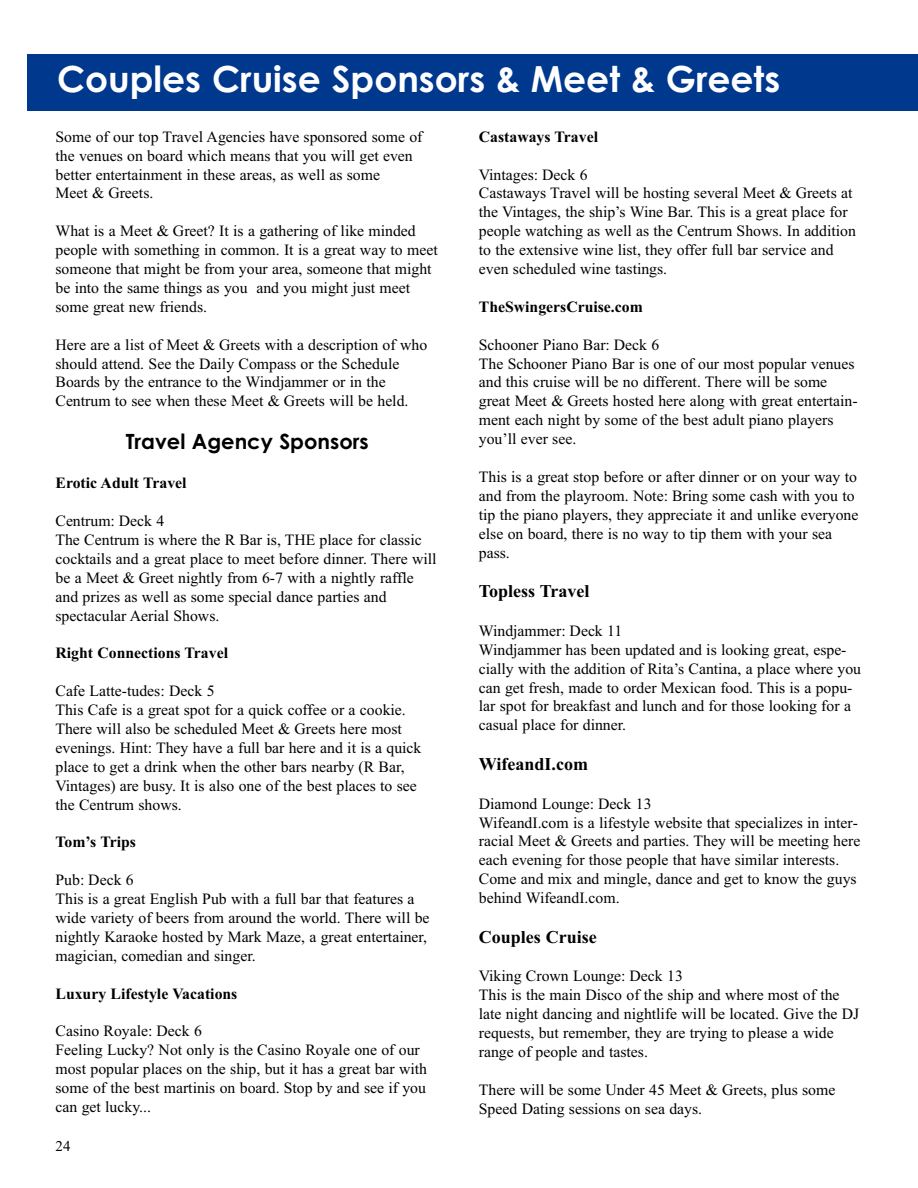
<style>
.page{position:relative;width:918px;height:1188px;background:#fff}
.page>*{position:absolute;margin:0;border:0;box-sizing:border-box;transform-origin:0 0}
.t1{font:700 36px "Century Gothic";color:#fff}
.t2{font:700 21px "Century Gothic";color:#000}
.t3{font:700 18px "Times New Roman";color:#000}
.t4{font:15.75px/18.9px "Times New Roman";color:#000}
.t5{font:700 15.75px "Times New Roman";color:#000}
.t6{font:15px "Times New Roman";color:#000}
</style>
<div class="page">
<div style="left:27px;top:54px;width:891px;height:56px;background:#00388e"></div>
<h1 class="t1" style="left:57px;top:58px;width:725px">Couples Cruise Sponsors &amp; Meet &amp; Greets</h1>
<p class="t4" style="left:56px;top:127px;width:369px">Some of our top Travel Agencies have sponsored some of the venues on board which means that you will get even better entertainment in these areas, as well as some<br>Meet &amp; Greets.</p>
<p class="t4" style="left:56px;top:221px;width:384px">What is a Meet &amp; Greet? It is a gathering of like minded people with something in common. It is a great way to meet someone that might be from your area, someone that might be into the same things as you and you might just meet some great new friends.</p>
<p class="t4" style="left:56px;top:335px;width:373px">Here are a list of Meet &amp; Greets with a description of who should attend. See the Daily Compass or the Schedule Boards by the entrance to the Windjammer or in the Centrum to see when these Meet &amp; Greets will be held.</p>
<h2 class="t2" style="left:126px;top:429px;width:245px">Travel Agency Sponsors</h2>
<p class="t5" style="left:56px;top:474px;width:133px">Erotic Adult Travel</p>
<p class="t4" style="left:56px;top:511px;width:383px">Centrum: Deck 4<br>The Centrum is where the R Bar is, THE place for classic cocktails and a great place to meet before dinner. There will be a Meet &amp; Greet nightly from 6-7 with a nightly raffle and prizes as well as some special dance parties and spectacular Aerial Shows.</p>
<p class="t5" style="left:56px;top:644px;width:174px">Right Connections Travel</p>
<p class="t4" style="left:56px;top:681px;width:368px">Cafe Latte-tudes: Deck 5<br>This Cafe is a great spot for a quick coffee or a cookie.<br>There will also be scheduled Meet &amp; Greets here most evenings. Hint: They have a full bar here and it is a quick place to get a drink when the other bars nearby (R Bar, Vintages) are busy. It is also one of the best places to see the Centrum shows.</p>
<p class="t5" style="left:56px;top:833px;width:82px">Tom’s Trips</p>
<p class="t4" style="left:56px;top:870px;width:376px">Pub: Deck 6<br>This is a great English Pub with a full bar that features a wide variety of beers from around the world. There will be nightly Karaoke hosted by Mark Maze, a great entertainer, magician, comedian and singer.</p>
<p class="t5" style="left:56px;top:984px;width:183px">Luxury Lifestyle Vacations</p>
<p class="t4" style="left:55px;top:1022px;width:373px">Casino Royale: Deck 6<br>Feeling Lucky? Not only is the Casino Royale one of our most popular places on the ship, but it has a great bar with some of the best martinis on board. Stop by and see if you can get lucky...</p>
<p class="t6" style="left:56px;top:1137px;width:16px">24</p>
<p class="t5" style="left:479px;top:127px;width:121px">Castaways Travel</p>
<p class="t4" style="left:479px;top:165px;width:379px">Vintages: Deck 6<br>Castaways Travel will be hosting several Meet &amp; Greets at the Vintages, the ship’s Wine Bar. This is a great place for people watching as well as the Centrum Shows. In addition to the extensive wine list, they offer full bar service and even scheduled wine tastings.</p>
<p class="t5" style="left:479px;top:297px;width:166px">TheSwingersCruise.com</p>
<p class="t4" style="left:479px;top:335px;width:380px">Schooner Piano Bar: Deck 6<br>The Schooner Piano Bar is one of our most popular venues and this cruise will be no different. There will be some great Meet &amp; Greets hosted here along with great entertain&shy;ment each night by some of the best adult piano players you’ll ever see.</p>
<p class="t4" style="left:479px;top:467px;width:381px">This is a great stop before or after dinner or on your way to and from the playroom. Note: Bring some cash with you to tip the piano players, they appreciate it and unlike everyone else on board, there is no way to tip them with your sea pass.</p>
<p class="t3" style="left:479px;top:580px;width:112px">Topless Travel</p>
<p class="t4" style="left:479px;top:621px;width:384px">Windjammer: Deck 11<br>Windjammer has been updated and is looking great, espe&shy;cially with the addition of Rita’s Cantina, a place where you can get fresh, made to order Mexican food. This is a popu&shy;lar spot for breakfast and lunch and for those looking for a casual place for dinner.</p>
<p class="t3" style="left:479px;top:753px;width:111px">WifeandI.com</p>
<p class="t4" style="left:479px;top:794px;width:383px">Diamond Lounge: Deck 13<br>WifeandI.com is a lifestyle website that specializes in inter&shy;racial Meet &amp; Greets and parties. They will be meeting here each evening for those people that have similar interests.<br>Come and mix and mingle, dance and get to know the guys behind WifeandI.com.</p>
<p class="t3" style="left:479px;top:926px;width:119px">Couples Cruise</p>
<p class="t4" style="left:479px;top:967px;width:382px">Viking Crown Lounge: Deck 13<br>This is the main Disco of the ship and where most of the late night dancing and nightlife will be located. Give the DJ requests, but remember, they are trying to please a wide range of people and tastes.</p>
<p class="t4" style="left:479px;top:1080px;width:358px">There will be some Under 45 Meet &amp; Greets, plus some<br>Speed Dating sessions on sea days.</p>
</div>
